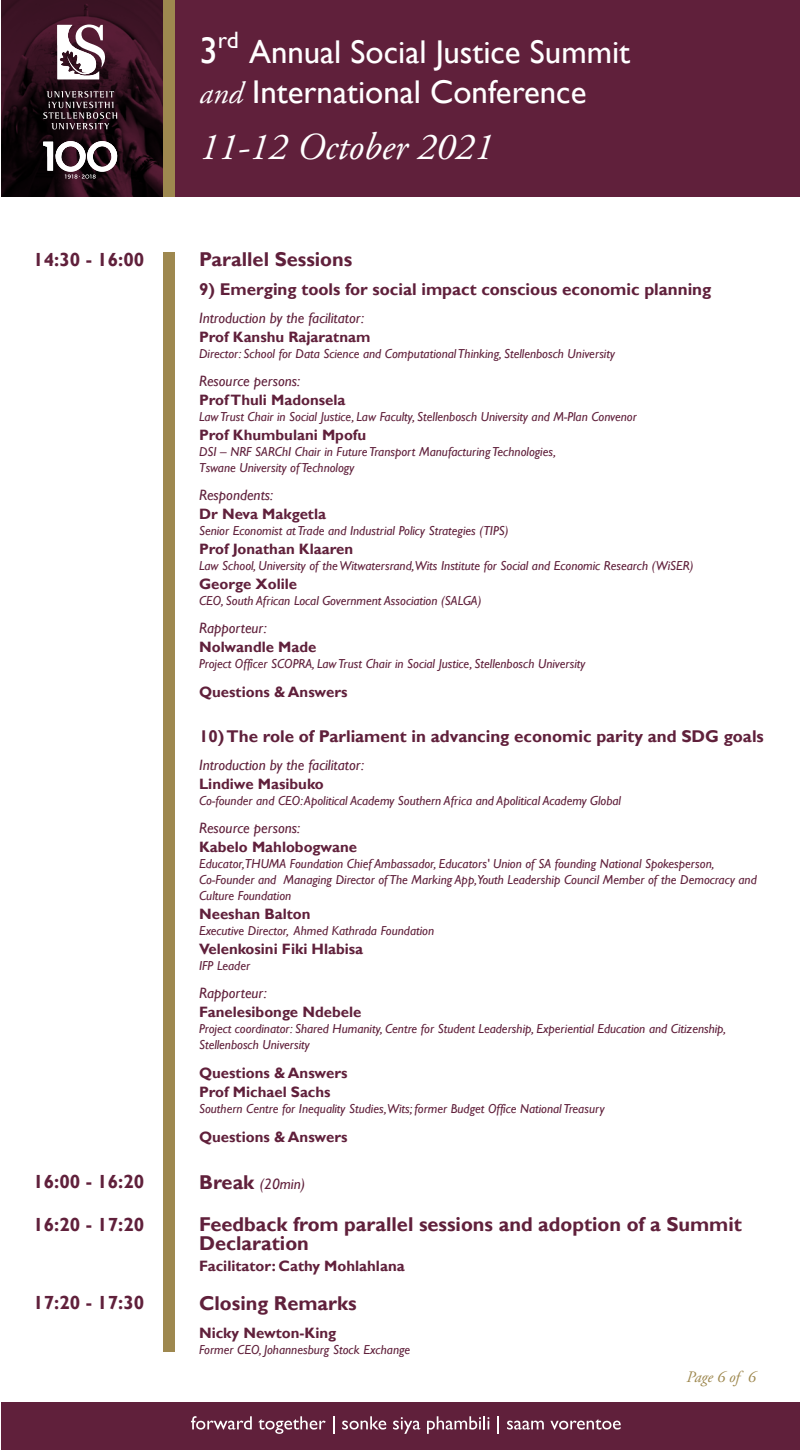
<style>
.page{position:relative;width:800px;height:1450px;background:#fff}
.page>*{position:absolute;margin:0;border:0;box-sizing:border-box;transform-origin:0 0}
.t1{font:italic 38px "Adobe Garamond Pro";color:#fff}
.t2{font:32.9px/40.1px "Gill Sans";color:#fff}
.t3{font:700 20px/19px "Gill Sans";color:#60203b}
.t4{font:700 19px "Gill Sans";color:#60203b}
.t5{font:700 17px "Gill Sans";color:#60203b}
.t6{font:italic 16px "Adobe Garamond Pro";color:#9e884f}
.t7{font:700 15px/19px "Gill Sans";color:#60203b}
.t8{font:italic 15px "Gill Sans";color:#60203b}
.t9{font:italic 13px/16px "Gill Sans";color:#60203b}
.s1{font-size:37px}
.s2{font-family:"Adobe Garamond Pro";font-style:italic;font-size:30.7px}
.s3{font-weight:700;font-style:normal;font-size:20px}
</style>
<div class="page">
<svg style="left:1px;top:0;width:799px;height:197px;background:#571d35"></svg>
<div style="left:1px;top:1402px;width:799px;height:48px;background:#60203b"></div>
<div style="left:163px;top:0;width:12px;height:197px;background:#9e884f"></div>
<div style="left:163px;top:252px;width:12px;height:1100px;background:#9e884f"></div>
<svg style="left:57px;top:25px;width:48px;height:54px"></svg>
<svg style="left:43px;top:91px;width:74px;height:38px;background:#43343a"></svg>
<svg style="left:43px;top:141px;width:74px;height:38px"></svg>
<svg style="left:191px;top:1416px;width:61px;height:14px"></svg>
<svg style="left:258px;top:1416px;width:68px;height:18px"></svg>
<svg style="left:333px;top:1416px;width:1px;height:18px"></svg>
<svg style="left:342px;top:1416px;width:44px;height:14px"></svg>
<svg style="left:393px;top:1417px;width:27px;height:17px"></svg>
<svg style="left:427px;top:1416px;width:62px;height:18px"></svg>
<svg style="left:498px;top:1416px;width:1px;height:18px"></svg>
<svg style="left:507px;top:1421px;width:37px;height:9px"></svg>
<svg style="left:550px;top:1419px;width:71px;height:11px"></svg>
<h3 class="t4" style="left:33px;top:248px;width:113px">14:30 - 16:00</h3>
<h3 class="t4" style="left:33px;top:1170px;width:113px">16:00 - 16:20</h3>
<h3 class="t4" style="left:33px;top:1213px;width:113px">16:20 - 17:20</h3>
<h3 class="t4" style="left:33px;top:1291px;width:113px">17:20 - 17:30</h3>
<h2 class="t2" style="left:199px;top:32px;width:432px"><span class="s1">3</span><sup>rd</sup> Annual Social Justice Summit <span class="s2">and</span> International Conference</h2>
<h1 class="t1" style="left:199px;top:125px;width:295px">11-12 October 2021</h1>
<h3 class="t3" style="left:199px;top:250px;width:155px">Parallel Sessions</h3>
<h3 class="t5" style="left:199px;top:279px;width:514px">9) Emerging tools for social impact conscious economic planning</h3>
<p class="t8" style="left:199px;top:309px;width:166px">Introduction by the facilitator:</p>
<p class="t7" style="left:199px;top:327px;width:173px">Prof Kanshu Rajaratnam</p>
<p class="t9" style="left:199px;top:345px;width:417px">Director: School for Data Science and Computational Thinking, Stellenbosch University</p>
<p class="t8" style="left:199px;top:372px;width:103px">Resource persons:</p>
<p class="t7" style="left:199px;top:390px;width:148px">Prof Thuli Madonsela</p>
<p class="t9" style="left:199px;top:408px;width:439px">Law Trust Chair in Social Justice, Law Faculty, Stellenbosch University and M-Plan Convenor</p>
<p class="t7" style="left:199px;top:425px;width:169px">Prof Khumbulani Mpofu</p>
<p class="t9" style="left:199px;top:443px;width:358px">DSI – NRF SARChI Chair in Future Transport Manufacturing Technologies,<br>Tswane University of Technology</p>
<p class="t8" style="left:199px;top:486px;width:76px">Respondents:</p>
<p class="t7" style="left:199px;top:504px;width:128px">Dr Neva Makgetla</p>
<p class="t9" style="left:199px;top:522px;width:311px">Senior Economist at Trade and Industrial Policy Strategies (TIPS)</p>
<p class="t7" style="left:199px;top:539px;width:156px">Prof Jonathan Klaaren</p>
<p class="t9" style="left:199px;top:557px;width:496px">Law School, University of the Witwatersrand,Wits Institute for Social and Economic Research (WiSER)</p>
<p class="t7" style="left:199px;top:574px;width:100px">George Xolile</p>
<p class="t9" style="left:199px;top:592px;width:284px">CEO, South African Local Government Association (SALGA)</p>
<p class="t8" style="left:199px;top:619px;width:69px">Rapporteur:</p>
<p class="t7" style="left:199px;top:637px;width:119px">Nolwandle Made</p>
<p class="t9" style="left:199px;top:655px;width:388px">Project Officer SCOPRA, Law Trust Chair in Social Justice, Stellenbosch University</p>
<p class="t7" style="left:199px;top:682px;width:150px">Questions &amp; Answers</p>
<h3 class="t5" style="left:199px;top:726px;width:566px">10) The role of Parliament in advancing economic parity and SDG goals</h3>
<p class="t8" style="left:199px;top:756px;width:166px">Introduction by the facilitator:</p>
<p class="t7" style="left:199px;top:774px;width:126px">Lindiwe Masibuko</p>
<p class="t9" style="left:199px;top:792px;width:423px">Co-founder and CEO: Apolitical Academy Southern Africa and Apolitical Academy Global</p>
<p class="t8" style="left:199px;top:819px;width:103px">Resource persons:</p>
<p class="t7" style="left:199px;top:837px;width:160px">Kabelo Mahlobogwane</p>
<p class="t9" style="left:199px;top:855px;width:559px">Educator,THUMA Foundation Chief Ambassador, Educators' Union of SA founding National Spokesperson,<br>Co-Founder and Managing Director of The Marking App,Youth Leadership Council Member of the Democracy and<br>Culture Foundation</p>
<p class="t7" style="left:199px;top:904px;width:113px">Neeshan Balton</p>
<p class="t9" style="left:199px;top:922px;width:237px">Executive Director, Ahmed Kathrada Foundation</p>
<p class="t7" style="left:199px;top:939px;width:166px">Velenkosini Fiki Hlabisa</p>
<p class="t9" style="left:199px;top:957px;width:53px">IFP Leader</p>
<p class="t8" style="left:199px;top:984px;width:69px">Rapporteur:</p>
<p class="t7" style="left:199px;top:1002px;width:164px">Fanelesibonge Ndebele</p>
<p class="t9" style="left:199px;top:1020px;width:529px">Project coordinator: Shared Humanity, Centre for Student Leadership, Experiential Education and Citizenship,<br>Stellenbosch University</p>
<p class="t7" style="left:199px;top:1063px;width:150px">Questions &amp; Answers<br>Prof Michael Sachs</p>
<p class="t9" style="left:199px;top:1100px;width:407px">Southern Centre for Inequality Studies,Wits; former Budget Office National Treasury</p>
<p class="t7" style="left:199px;top:1127px;width:150px">Questions &amp; Answers</p>
<p class="t8" style="left:199px;top:1175px;width:108px"><span class="s3">Break</span> (20min)</p>
<h3 class="t3" style="left:199px;top:1215px;width:544px">Feedback from parallel sessions and adoption of a Summit<br>Declaration</h3>
<p class="t7" style="left:199px;top:1256px;width:207px">Facilitator: Cathy Mohlahlana</p>
<h3 class="t3" style="left:199px;top:1294px;width:159px">Closing Remarks</h3>
<p class="t7" style="left:199px;top:1323px;width:139px">Nicky Newton-King</p>
<p class="t9" style="left:199px;top:1341px;width:213px">Former CEO, Johannesburg Stock Exchange</p>
<p class="t6" style="left:686px;top:1368px;width:71px">Page 6 of 6</p>
</div>
